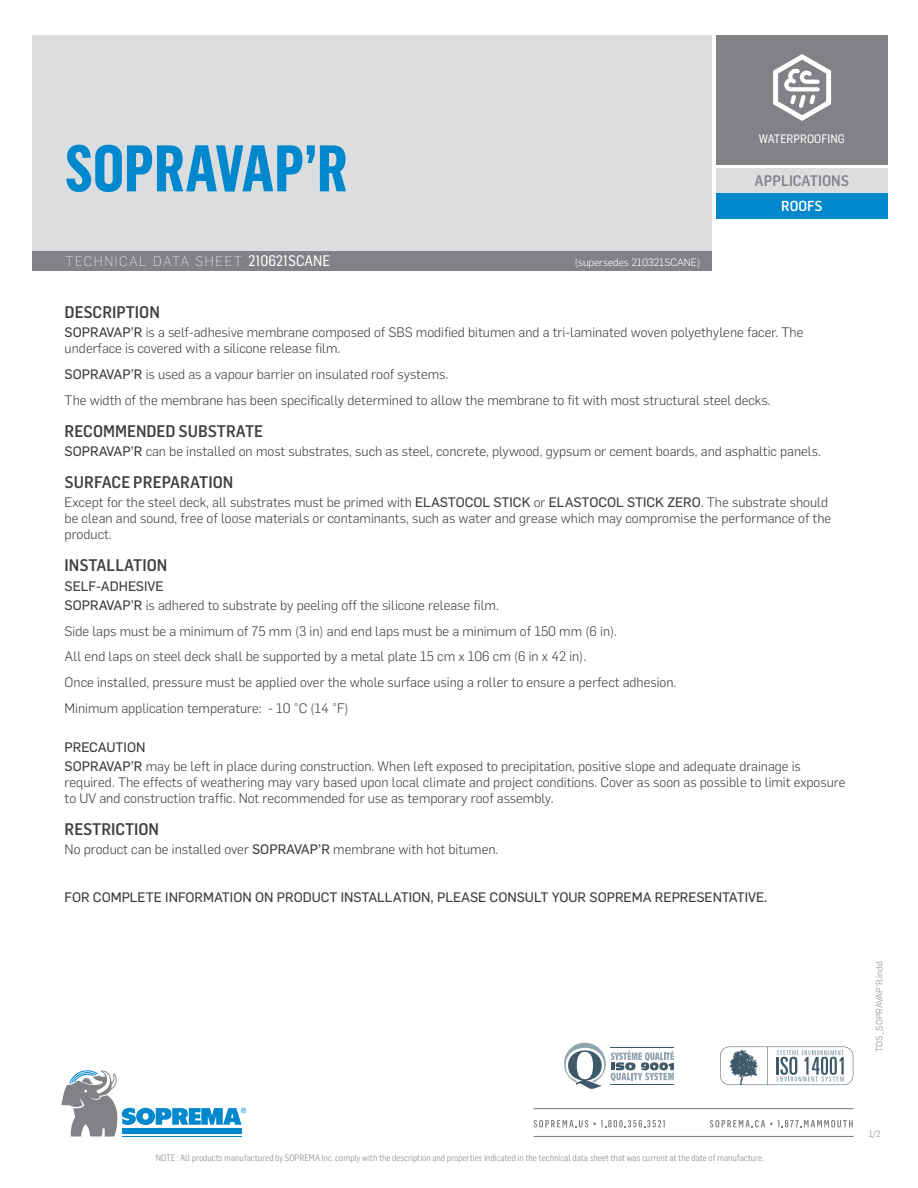
<style>
.page{position:relative;width:918px;height:1188px;background:#fff}
.page>*{position:absolute;margin:0;border:0;box-sizing:border-box;transform-origin:0 0}
.t1{font:700 64.5px "Flama Condensed";color:#0088ce}
.Sous-titre{font:500 16.5px "Flama Semicondensed";color:#3e3e3f}
.t2{font:500 15px "Flama Semicondensed";color:#808285}
.t3{font:500 14.25px "Flama Semicondensed";color:#fff}
.Texte{font:300 13.5px/16.2px "Flama";color:#3e3e3f}
.Sous-titre-2{font:13.5px "Flama Basic";color:#3e3e3f}
.t4{font:200 13.5px "Flama";letter-spacing:.12em;color:#fff}
.Texte-2{font:13.5px "Flama Basic";color:#3e3e3f}
.t5{font:12px "Flama Semicondensed Basic";color:#fff}
.t6{font:300 10.5px "Flama";color:#fff}
.t7{font:300 9px "Flama Semicondensed";color:#808285}
.Titre_Tableau_CENTRÉ{font:9px "Flama";color:#9d9fa2}
.s1{font-family:"Flama Semicondensed Basic";font-weight:400;font-size:15px}
.s2{font-family:"Flama Basic";font-weight:400}
</style>
<div class="page">
<div style="left:32px;top:35px;width:680px;height:216px;background:#dcdddf"></div>
<svg style="left:720px;top:1047px;width:133px;height:38px"></svg>
<svg style="left:564px;top:1043px;width:110px;height:46px"></svg>
<hr style="left:611px;top:1047px;width:63px;height:1px;background:#405968">
<hr style="left:611px;top:1084px;width:63px;height:1px;background:#405968">
<div style="left:32px;top:251px;width:680px;height:20px;background:#808285"></div>
<svg style="left:62px;top:1070px;width:184px;height:67px"></svg>
<div style="left:716px;top:35px;width:171px;height:129px;background:#808285"></div>
<div style="left:716px;top:168px;width:171px;height:26px;background:#dcdddf"></div>
<hr style="left:534px;top:1108px;width:320px;height:1px;background:#808285">
<hr style="left:534px;top:1136px;width:320px;height:1px;background:#808285">
<svg style="left:710px;top:1120px;width:143px;height:7px"></svg>
<svg style="left:534px;top:1120px;width:131px;height:7px"></svg>
<div style="left:716px;top:194px;width:171px;height:25px;background:#0088ce"></div>
<svg style="left:773px;top:54px;width:58px;height:67px"></svg>
<h1 class="t1" style="left:65px;top:128px;width:285px">SOPRAVAP’R</h1>
<p class="t4" style="left:65px;top:253px;width:266px">TECHNICAL DATA SHEET <span class="s1">210621SCANE</span></p>
<p class="t6" style="left:575px;top:255px;width:127px">(supersedes 210321SCANE)</p>
<p class="t5" style="left:759px;top:131px;width:87px">WATERPROOFING</p>
<p class="t2" style="left:755px;top:171px;width:96px">APPLICATIONS</p>
<p class="t3" style="left:781px;top:197px;width:43px">ROOFS</p>
<p class="Sous-titre" style="left:65px;top:301px;width:97px">DESCRIPTION</p>
<p class="Texte" style="left:65px;top:324px;width:740px"><span class="s2">SOPRAVAP’R</span> is a self-adhesive membrane composed of SBS modified bitumen and a tri-laminated woven polyethylene facer. The underface is covered with a silicone release film.</p>
<p class="Texte" style="left:65px;top:366px;width:385px"><span class="s2">SOPRAVAP’R</span> is used as a vapour barrier on insulated roof systems.</p>
<p class="Texte" style="left:65px;top:391px;width:707px">The width of the membrane has been specifically determined to allow the membrane to fit with most structural steel decks.</p>
<p class="Sous-titre" style="left:65px;top:420px;width:200px">RECOMMENDED SUBSTRATE</p>
<p class="Texte" style="left:65px;top:442px;width:758px"><span class="s2">SOPRAVAP’R</span> can be installed on most substrates, such as steel, concrete, plywood, gypsum or cement boards, and asphaltic panels.</p>
<p class="Sous-titre" style="left:65px;top:471px;width:170px">SURFACE PREPARATION</p>
<p class="Texte" style="left:65px;top:493px;width:768px">Except for the steel deck, all substrates must be primed with <span class="s2">ELASTOCOL STICK</span> or <span class="s2">ELASTOCOL STICK ZERO</span>. The substrate should be clean and sound, free of loose materials or contaminants, such as water and grease which may compromise the performance of the product.</p>
<p class="Sous-titre" style="left:65px;top:555px;width:104px">INSTALLATION</p>
<p class="Texte-2" style="left:65px;top:576px;width:100px">SELF-ADHESIVE</p>
<p class="Texte" style="left:65px;top:596px;width:436px"><span class="s2">SOPRAVAP’R</span> is adhered to substrate by peeling off the silicone release film.</p>
<p class="Texte" style="left:65px;top:622px;width:554px">Side laps must be a minimum of 75 mm (3 in) and end laps must be a minimum of 150 mm (6 in).</p>
<p class="Texte" style="left:65px;top:648px;width:523px">All end laps on steel deck shall be supported by a metal plate 15 cm x 106 cm (6 in x 42 in).</p>
<p class="Texte" style="left:65px;top:674px;width:613px">Once installed, pressure must be applied over the whole surface using a roller to ensure a perfect adhesion.</p>
<p class="Texte" style="left:65px;top:699px;width:285px">Minimum application temperature: - 10 °C (14 °F)</p>
<p class="Texte-2" style="left:65px;top:737px;width:82px">PRECAUTION</p>
<p class="Texte" style="left:65px;top:757px;width:782px"><span class="s2">SOPRAVAP’R</span> may be left in place during construction. When left exposed to precipitation, positive slope and adequate drainage is required. The effects of weathering may vary based upon local climate and project conditions. Cover as soon as possible to limit exposure to UV and construction traffic. Not recommended for use as temporary roof assembly.</p>
<p class="Sous-titre" style="left:65px;top:818px;width:96px">RESTRICTION</p>
<p class="Texte" style="left:65px;top:841px;width:435px">No product can be installed over <span class="s2">SOPRAVAP’R</span> membrane with hot bitumen.</p>
<p class="Sous-titre-2" style="left:65px;top:887px;width:704px">FOR COMPLETE INFORMATION ON PRODUCT INSTALLATION, PLEASE CONSULT YOUR SOPREMA REPRESENTATIVE.</p>
<p class="Titre_Tableau_CENTRÉ" style="left:873px;top:1052px;width:92px;rotate:-90deg">TDS_SOPRAVAP’R.indd</p>
<p class="t7" style="left:156px;top:1153px;width:610px">NOTE : All products manufactured by SOPREMA Inc. comply with the description and properties indicated in the technical data sheet that was current at the date of manufacture.</p>
<p class="Titre_Tableau_CENTRÉ" style="left:868px;top:1127px;width:14px">1/2</p>
</div>
